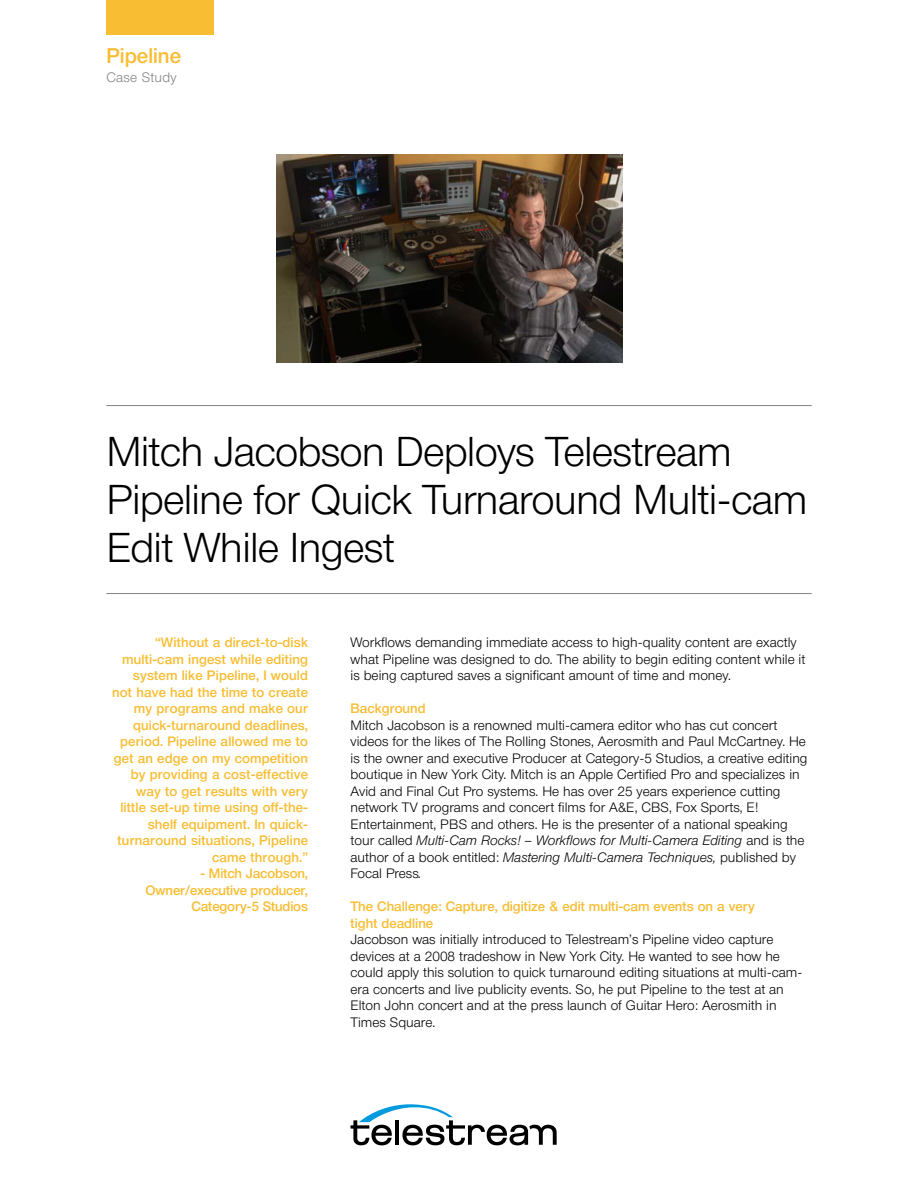
<style>
.page{position:relative;width:918px;height:1188px;background:#fff}
.page>*{position:absolute;margin:0;border:0;box-sizing:border-box;transform-origin:0 0}
.t1{font:300 41.25px/48px "Neue Helvetica BQ";letter-spacing:-.02em;color:#000}
.t2{font:500 21px "Neue Helvetica BQ";color:#f8bd32}
.t3{font:300 13.5px/16.5px "Neue Helvetica BQ";color:#000}
.t4{font:500 13.5px/16.5px "Neue Helvetica BQ";letter-spacing:.01em;color:#f8bd32}
.t5{font:500 13.5px/16.5px "Neue Helvetica BQ";letter-spacing:-.01em;color:#f8bd32;text-align:right}
.t6{font:300 13.5px "Neue Helvetica BQ";letter-spacing:.02em;color:#808285}
.s1{font-style:italic}
</style>
<div class="page">
<svg style="left:351px;top:1104px;width:206px;height:41px"></svg>
<img style="left:277px;top:155px;width:345px;height:207px">
<hr style="left:106px;top:405px;width:706px;height:1px;background:#808285">
<hr style="left:106px;top:593px;width:706px;height:1px;background:#808285">
<div style="left:106px;top:0;width:108px;height:34px;background:#f8bd32"></div>
<h2 class="t2" style="left:106px;top:43px;width:76px">Pipeline</h2>
<p class="t6" style="left:106px;top:69px;width:72px">Case Study</p>
<h1 class="t1" style="left:106px;top:427px;width:703px">Mitch Jacobson Deploys Telestream<br>Pipeline for Quick Turnaround Multi-cam<br>Edit While Ingest</h1>
<p class="t4" style="left:112px;top:634px;width:197px;text-align:right">“Without a direct-to-disk multi-cam ingest while editing system like Pipeline, I would not have had the time to create my programs and make our quick-turnaround deadlines, period. Pipeline allowed me to get an edge on my competition by providing a cost-effective way to get results with very little set-up time using off-the&shy;shelf equipment. In quick&shy;turnaround situations, Pipeline came through.”</p>
<p class="t5" style="left:146px;top:865px;width:164px">- Mitch Jacobson,<br>Owner/executive producer,<br>Category-5 Studios</p>
<p class="t3" style="left:351px;top:634px;width:456px">Workflows demanding immediate access to high-quality content are exactly what Pipeline was designed to do. The ability to begin editing content while it is being captured saves a significant amount of time and money.</p>
<p class="t4" style="left:351px;top:700px;width:77px">Background</p>
<p class="t3" style="left:351px;top:717px;width:458px">Mitch Jacobson is a renowned multi-camera editor who has cut concert videos for the likes of The Rolling Stones, Aerosmith and Paul McCartney. He is the owner and executive Producer at Category-5 Studios, a creative editing boutique in New York City. Mitch is an Apple Certified Pro and specializes in Avid and Final Cut Pro systems. He has over 25 years experience cutting network TV programs and concert films for A&amp;E, CBS, Fox Sports, E!<br>Entertainment, PBS and others. He is the presenter of a national speaking tour called <span class="s1">Multi-Cam Rocks! – Workflows for Multi-Camera Editing</span> and is the author of a book entitled: <span class="s1">Mastering Multi-Camera Techniques,</span> published by Focal Press<span class="s1">.</span></p>
<p class="t4" style="left:351px;top:898px;width:406px">The Challenge: Capture, digitize &amp; edit multi-cam events on a very tight deadline</p>
<p class="t3" style="left:351px;top:931px;width:453px">Jacobson was initially introduced to Telestream’s Pipeline video capture devices at a 2008 tradeshow in New York City. He wanted to see how he could apply this solution to quick turnaround editing situations at multi-cam&shy;era concerts and live publicity events. So, he put Pipeline to the test at an Elton John concert and at the press launch of Guitar Hero: Aerosmith in Times Square.</p>
</div>
